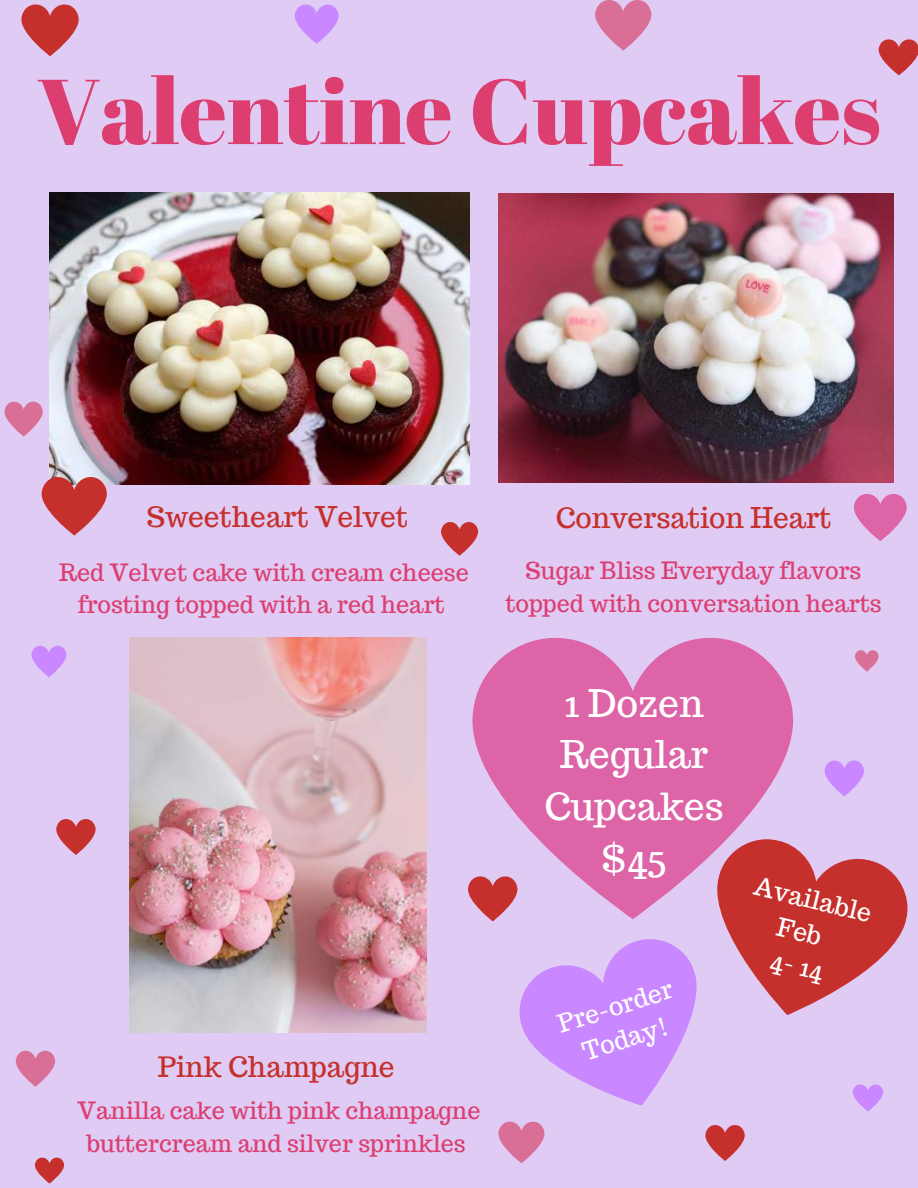
<style>
.page{position:relative;width:918px;height:1188px;background:#dfcbf4}
.page>*{position:absolute;margin:0;border:0;box-sizing:border-box;transform-origin:0 0}
.t1{font:91.8px "Abril Fatface";color:#dc3e70}
.t2{font:37.35px/51.8px "Trocchi";color:#fff;text-align:center}
.t3{font:28.05px "Trocchi";color:#c6302c}
.t4{font:24.9px/33.8px "Trocchi";color:#fff;text-align:center}
.t5{font:23.4px/32.7px "Trocchi";color:#dc3e70;text-align:center}
</style>
<div class="page">
<svg style="left:21px;top:4px;width:58px;height:52px"></svg>
<svg style="left:498px;top:1122px;width:46px;height:41px"></svg>
<svg style="left:879px;top:39px;width:39px;height:36px"></svg>
<svg style="left:855px;top:650px;width:24px;height:22px"></svg>
<svg style="left:595px;top:0;width:56px;height:51px"></svg>
<svg style="left:295px;top:4px;width:44px;height:40px"></svg>
<svg style="left:441px;top:522px;width:37px;height:34px"></svg>
<svg style="left:56px;top:819px;width:40px;height:36px"></svg>
<svg style="left:705px;top:1125px;width:40px;height:36px"></svg>
<svg style="left:16px;top:1051px;width:39px;height:36px"></svg>
<svg style="left:35px;top:1158px;width:29px;height:26px"></svg>
<svg style="left:853px;top:1084px;width:30px;height:28px"></svg>
<svg style="left:825px;top:760px;width:39px;height:36px"></svg>
<svg style="left:468px;top:879px;width:28px;height:42px"></svg>
<svg style="left:4px;top:402px;width:39px;height:34px"></svg>
<svg style="left:32px;top:646px;width:34px;height:31px"></svg>
<img style="left:498px;top:194px;width:395px;height:289px">
<svg style="left:854px;top:494px;width:53px;height:47px"></svg>
<img style="left:50px;top:192px;width:419px;height:293px">
<svg style="left:42px;top:477px;width:65px;height:59px"></svg>
<svg style="left:723px;top:846px;width:185px;height:169px;fill:#c6302c"></svg>
<svg style="left:508px;top:927px;width:220px;height:206px"></svg>
<svg style="left:473px;top:638px;width:320px;height:281px;fill:#dc64a7"></svg>
<img style="left:129px;top:638px;width:297px;height:395px">
<h1 class="t1" style="left:37px;top:47px;width:845px">Valentine Cupcakes</h1>
<p class="t3" style="left:147px;top:498px;width:263px">Sweetheart Velvet</p>
<p class="t5" style="left:59px;top:556px;width:411px">Red Velvet cake with cream cheese frosting topped with a red heart</p>
<p class="t3" style="left:556px;top:499px;width:277px">Conversation Heart</p>
<p class="t5" style="left:505px;top:554px;width:378px">Sugar Bliss Everyday flavors topped with conversation hearts</p>
<p class="t3" style="left:158px;top:1048px;width:238px">Pink Champagne</p>
<p class="t5" style="left:78px;top:1094px;width:404px">Vanilla cake with pink champagne buttercream and silver sprinkles</p>
<h2 class="t2" style="left:545px;top:677px;width:181px">1 Dozen<br>Regular<br>Cupcakes $45</h2>
<p class="t4" style="left:553px;top:1009px;width:121px;rotate:-18deg">Pre-order<br>Today!</p>
<p class="t4" style="left:759px;top:869px;width:121px;rotate:14deg">Available<br>Feb<br>4- 14</p>
</div>
